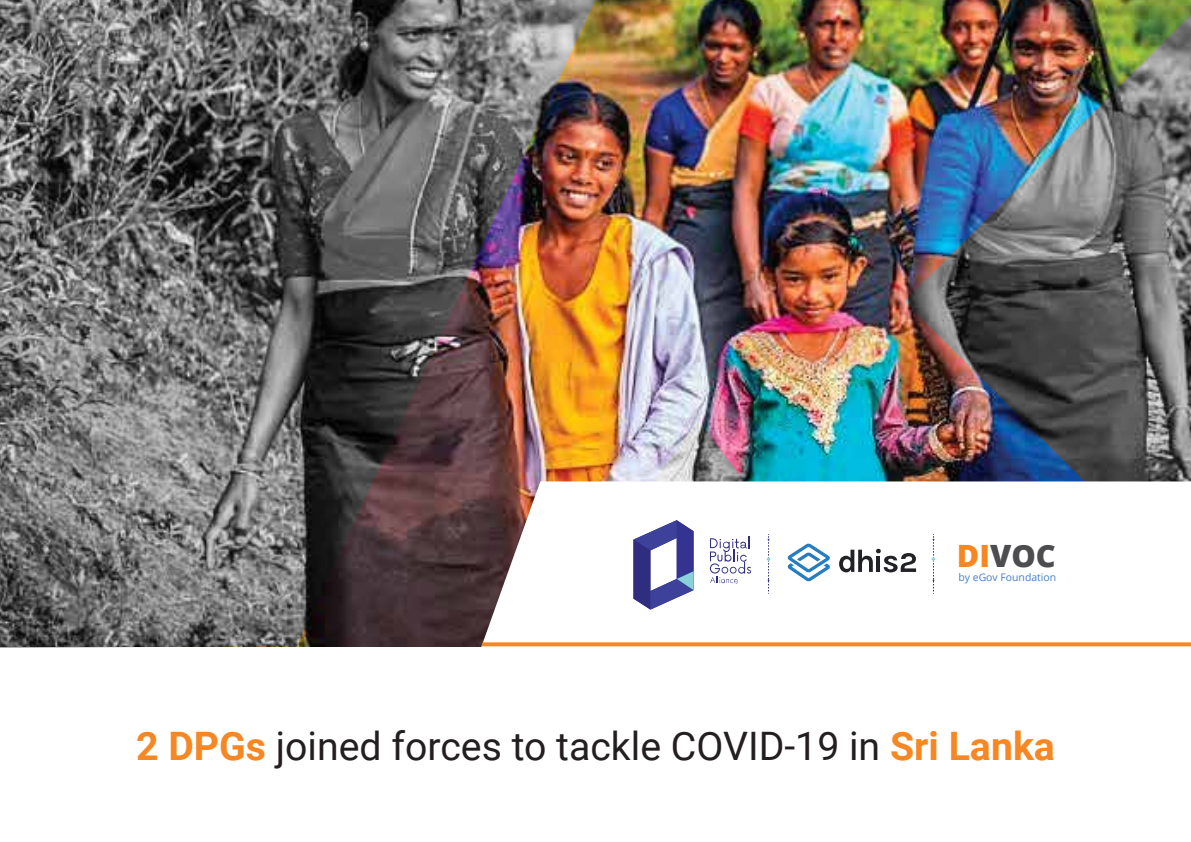
<style>
.page{position:relative;width:1191px;height:842px;background:#fff}
.page>*{position:absolute;margin:0;border:0;box-sizing:border-box;transform-origin:0 0}
.t1{font:39.2px "Roboto";color:#231f20}
.t2{font:800 30.8px "Open Sans";color:#4d4d4f}
.t3{font:10.4px "Open Sans";color:#4480c1}
.s1{color:#f68723}
.s2{font-weight:700;color:#f68723}
</style>
<div class="page">
<img style="left:595px;top:0;width:596px;height:481px">
<img style="left:904px;top:15px;width:287px;height:466px">
<img style="left:595px;top:421px;width:278px;height:60px">
<svg style="left:0;top:0;width:595px;height:648px;background:#6d6460"></svg>
<svg style="left:481px;top:481px;width:710px;height:167px"></svg>
<svg style="left:481px;top:642px;width:710px;height:4px;background:#f69137"></svg>
<svg style="left:787px;top:543px;width:43px;height:38px"></svg>
<svg style="left:839px;top:549px;width:77px;height:23px"></svg>
<svg style="left:710px;top:536px;width:41px;height:47px"></svg>
<svg style="left:633px;top:520px;width:60px;height:90px"></svg>
<svg style="left:766px;top:534px;width:4px;height:60px"></svg>
<svg style="left:931px;top:534px;width:4px;height:60px"></svg>
<p class="t2" style="left:956px;top:532px;width:100px"><span class="s1">DI</span>VOC</p>
<p class="t3" style="left:958px;top:570px;width:99px">by eGov Foundation</p>
<p class="t1" style="left:136px;top:719px;width:920px"><span class="s2">2 DPGs</span> joined forces to tackle COVID-19 in <span class="s2">Sri Lanka</span></p>
</div>
